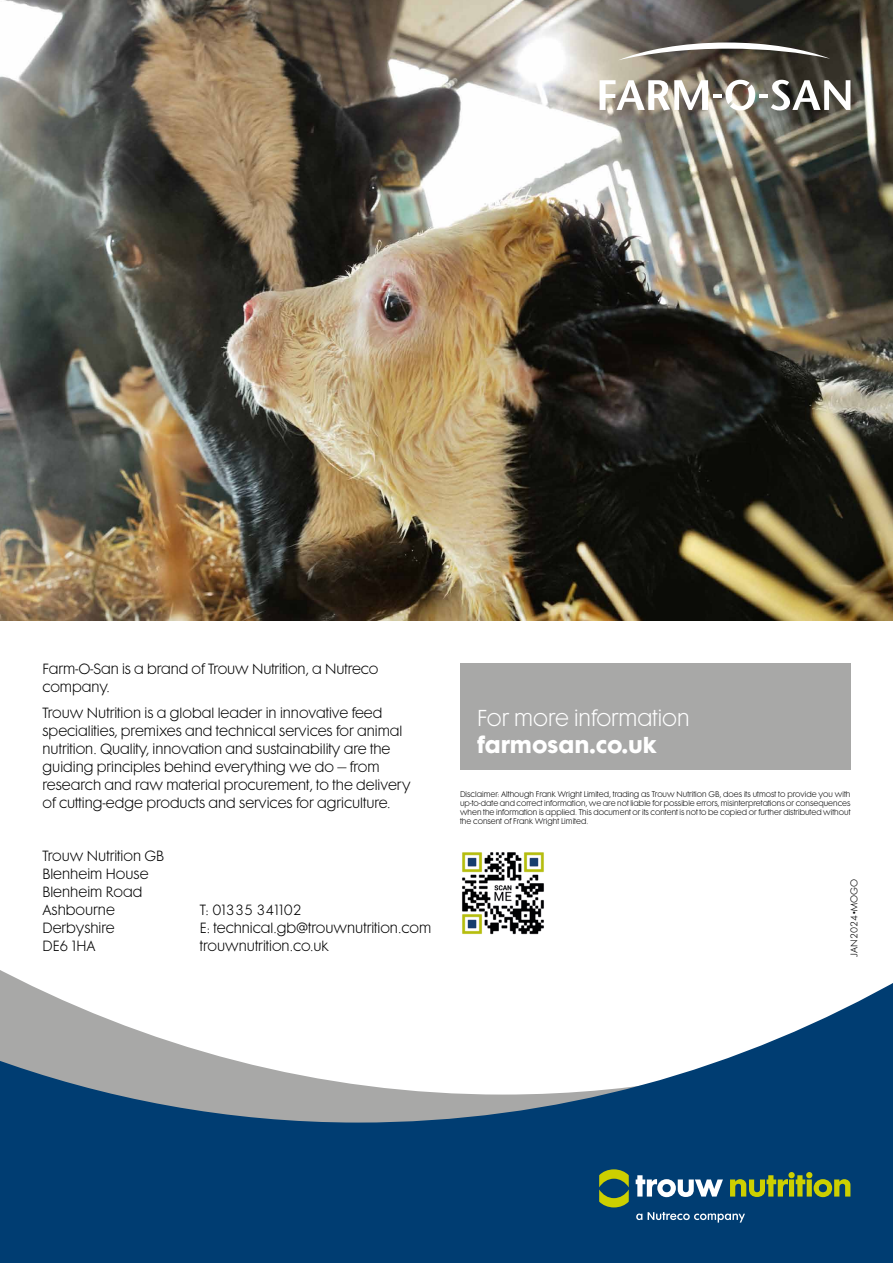
<style>
.page{position:relative;width:893px;height:1263px;background:#fff}
.page>*{position:absolute;margin:0;border:0;box-sizing:border-box;transform-origin:0 0}
.t1{font:300 21px "Futura Maxi Std";color:#fff}
.t2{font:700 21px "Futura Maxi Std";color:#fff}
.t3{font:300 13.5px/18px "Futura Maxi Std";color:#000}
.t4{font:300 9px "Futura Maxi Std";color:#000}
.t5{font:300 7.5px/9px "Futura Maxi Std";color:#000;text-align:justify}
</style>
<div class="page">
<div style="left:460px;top:663px;width:390px;height:107px;background:#a8a8a7"></div>
<img style="left:0;top:0;width:893px;height:621px">
<svg style="left:0;top:976px;width:893px;height:287px;fill:#003d72"></svg>
<svg style="left:636px;top:1213px;width:6px;height:7px"></svg>
<svg style="left:648px;top:1212px;width:97px;height:10px"></svg>
<svg style="left:636px;top:1175px;width:87px;height:22px"></svg>
<svg style="left:599px;top:1169px;width:30px;height:38px"></svg>
<svg style="left:730px;top:1172px;width:120px;height:25px;background:#5f813c"></svg>
<svg style="left:618px;top:43px;width:212px;height:17px"></svg>
<svg style="left:600px;top:80px;width:250px;height:30px"></svg>
<img style="left:462px;top:852px;width:82px;height:83px">
<p class="t3" style="left:43px;top:660px;width:337px">Farm-O-San is a brand of Trouw Nutrition, a Nutreco company.</p>
<p class="t3" style="left:43px;top:704px;width:370px">Trouw Nutrition is a global leader in innovative feed specialities, premixes and technical services for animal nutrition. Quality, innovation and sustainability are the guiding principles behind everything we do – from research and raw material procurement, to the delivery of cutting-edge products and services for agriculture.</p>
<h1 class="t1" style="left:477px;top:705px;width:214px">For more information</h1>
<h1 class="t2" style="left:477px;top:729px;width:181px">farmosan.co.uk</h1>
<p class="t5" style="left:460px;top:789px;width:392px">Disclaimer: Although Frank Wright Limited, trading as Trouw Nutrition GB, does its utmost to provide you with up-to-date and correct information, we are not liable for possible errors, misinterpretations or consequences when the information is applied. This document or its content is not to be copied or further distributed without the consent of Frank Wright Limited.</p>
<p class="t3" style="left:43px;top:847px;width:123px">Trouw Nutrition GB<br>Blenheim House<br>Blenheim Road<br>Ashbourne<br>Derbyshire<br>DE6 1HA</p>
<p class="t3" style="left:200px;top:901px;width:233px">T: 01335 341102<br>E: technical.gb@trouwnutrition.com trouwnutrition.co.uk</p>
<p class="t4" style="left:848px;top:957px;width:79px;rotate:-90deg">JAN2024•MOGO</p>
</div>
